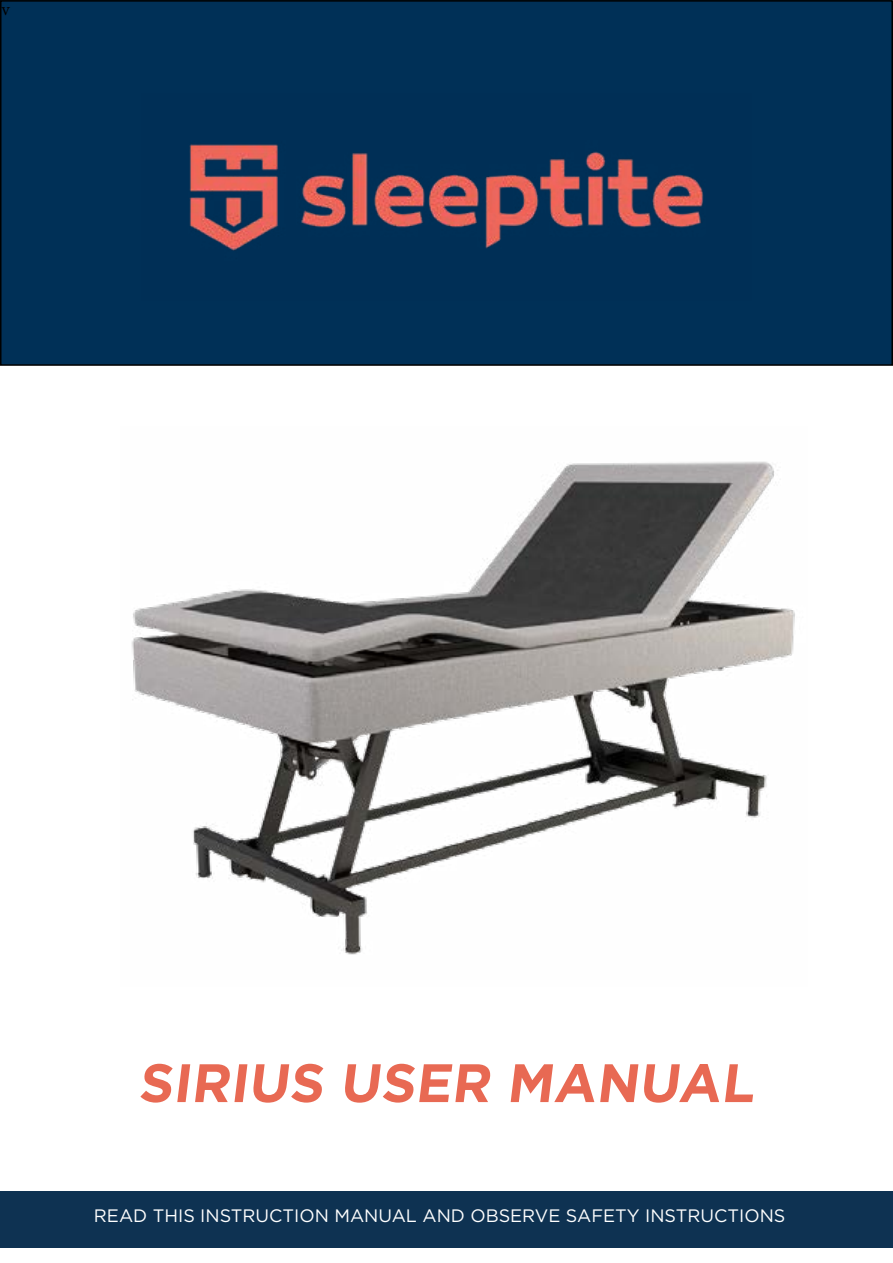
<style>
.page{position:relative;width:893px;height:1263px;background:#fff}
.page>*{position:absolute;margin:0;border:0;box-sizing:border-box;transform-origin:0 0}
.t1{font:700 54px "Gotham";color:#e86953}
.t2{font:18px "Gotham";color:#fff}
.t3{font:18px "Minion Pro";color:#000}
</style>
<div class="page">
<div style="left:1px;top:1px;width:891px;height:364px;background:#003057"></div>
<div style="left:0;top:0;width:893px;height:366px;border:2px solid #000"></div>
<img style="left:189px;top:144px;width:515px;height:107px">
<img style="left:131px;top:461px;width:664px;height:494px">
<div style="left:0;top:1191px;width:893px;height:56px;background:#0e3252"></div>
<p class="t3" style="left:2px;top:-3px;width:10px">v</p>
<h1 class="t1" style="left:138px;top:1047px;width:626px">SIRIUS USER MANUAL</h1>
<p class="t2" style="left:94px;top:1204px;width:693px">READ THIS INSTRUCTION MANUAL AND OBSERVE SAFETY INSTRUCTIONS</p>
</div>
